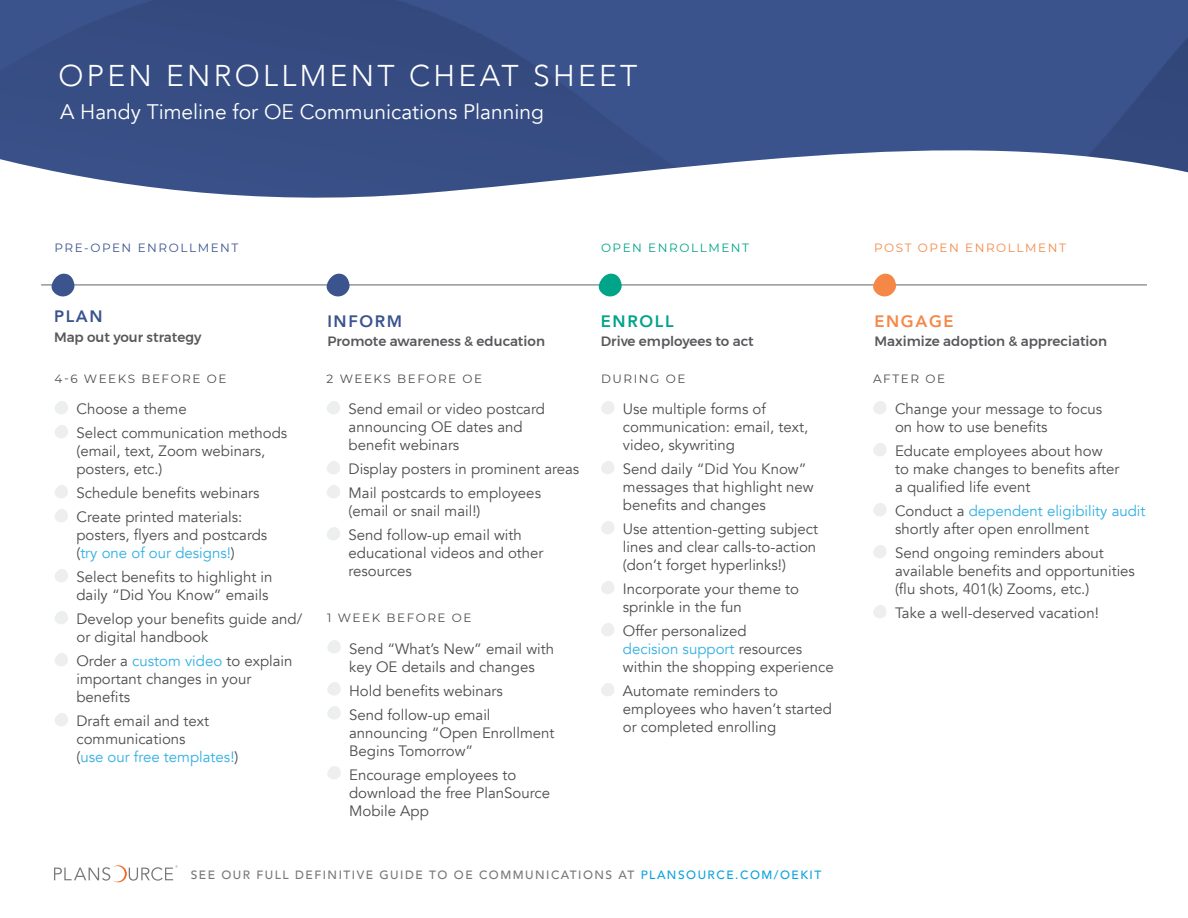
<style>
.page{position:relative;width:1188px;height:918px;background:#fff}
.page>*{position:absolute;margin:0;border:0;box-sizing:border-box;transform-origin:0 0}
.t1{font:300 30px "Avenir";letter-spacing:.11em;color:#fff}
.t2{font:21px "Avenir";color:#fff}
.t3{font:800 16.5px "Avenir";letter-spacing:.1em;color:#3b548e}
.t4{font:800 16.5px "Avenir";letter-spacing:.1em;color:#00a489}
.t5{font:800 16.5px "Avenir";letter-spacing:.1em;color:#f58847}
.t6{font:15px/18px "Avenir";color:#4c4d4f}
.t7{font:500 13.5px "Montserrat";color:#57585b}
.t8{font:500 12px "Avenir";letter-spacing:.125em;color:#76787a}
.t9{font:12px "Montserrat";letter-spacing:.13em;color:#4c4d4f}
.t10{font:12px "Montserrat";letter-spacing:.13em;color:#3b548e}
.t11{font:12px "Montserrat";letter-spacing:.13em;color:#f58847}
.t12{font:12px "Montserrat";letter-spacing:.13em;color:#00a489}
.s1{color:#31b0e2}
.s2{color:#0ca3dd}
</style>
<div class="page">
<svg style="left:54px;top:865px;width:124px;height:17px"></svg>
<svg style="left:41px;top:273px;width:1106px;height:24px"></svg>
<img style="left:0;top:0;width:1188px;height:198px">
<svg style="left:55px;top:401px;width:13px;height:13px"></svg>
<svg style="left:55px;top:425px;width:13px;height:13px"></svg>
<svg style="left:55px;top:485px;width:13px;height:13px"></svg>
<svg style="left:55px;top:509px;width:13px;height:13px"></svg>
<svg style="left:55px;top:569px;width:13px;height:13px"></svg>
<svg style="left:55px;top:611px;width:13px;height:13px"></svg>
<svg style="left:55px;top:653px;width:13px;height:13px"></svg>
<svg style="left:55px;top:713px;width:13px;height:13px"></svg>
<svg style="left:327px;top:401px;width:13px;height:13px"></svg>
<svg style="left:327px;top:461px;width:13px;height:13px"></svg>
<svg style="left:327px;top:485px;width:13px;height:13px"></svg>
<svg style="left:327px;top:527px;width:13px;height:13px"></svg>
<svg style="left:327px;top:640px;width:14px;height:13px"></svg>
<svg style="left:327px;top:682px;width:14px;height:13px"></svg>
<svg style="left:327px;top:706px;width:14px;height:13px"></svg>
<svg style="left:327px;top:766px;width:14px;height:13px"></svg>
<svg style="left:601px;top:401px;width:14px;height:13px"></svg>
<svg style="left:601px;top:461px;width:14px;height:13px"></svg>
<svg style="left:601px;top:521px;width:14px;height:13px"></svg>
<svg style="left:601px;top:581px;width:14px;height:13px"></svg>
<svg style="left:601px;top:623px;width:14px;height:13px"></svg>
<svg style="left:601px;top:683px;width:14px;height:13px"></svg>
<svg style="left:873px;top:401px;width:14px;height:13px"></svg>
<svg style="left:873px;top:443px;width:14px;height:13px"></svg>
<svg style="left:873px;top:503px;width:14px;height:13px"></svg>
<svg style="left:873px;top:545px;width:14px;height:13px"></svg>
<svg style="left:873px;top:605px;width:14px;height:13px"></svg>
<h1 class="t1" style="left:58px;top:58px;width:580px">OPEN ENROLLMENT CHEAT SHEET</h1>
<h2 class="t2" style="left:60px;top:103px;width:486px">A Handy Timeline for OE Communications Planning</h2>
<p class="t10" style="left:54px;top:241px;width:186px">PRE-OPEN ENROLLMENT</p>
<p class="t12" style="left:601px;top:241px;width:150px">OPEN ENROLLMENT</p>
<p class="t11" style="left:874px;top:241px;width:193px">POST OPEN ENROLLMENT</p>
<p class="t3" style="left:54px;top:307px;width:50px">PLAN</p>
<p class="t7" style="left:54px;top:332px;width:149px">Map out your strategy</p>
<p class="t3" style="left:327px;top:311px;width:76px">INFORM</p>
<p class="t7" style="left:327px;top:336px;width:219px">Promote awareness &amp; education</p>
<p class="t4" style="left:601px;top:312px;width:74px">ENROLL</p>
<p class="t7" style="left:601px;top:336px;width:155px">Drive employees to act</p>
<p class="t5" style="left:874px;top:311px;width:81px">ENGAGE</p>
<p class="t7" style="left:874px;top:336px;width:234px">Maximize adoption &amp; appreciation</p>
<p class="t9" style="left:55px;top:370px;width:173px">4-6 WEEKS BEFORE OE</p>
<p class="t6" style="left:76px;top:399px;width:212px;line-height:24px">Choose a theme<br>Select communication methods</p>
<p class="t6" style="left:76px;top:444px;width:190px">(email, text, Zoom webinars, posters, etc.)</p>
<p class="t6" style="left:76px;top:482px;width:185px;line-height:24px">Schedule benefits webinars<br>Create printed materials:</p>
<p class="t6" style="left:76px;top:527px;width:192px">posters, flyers and postcards (<span class="s1">try one of our designs!</span>)</p>
<p class="t6" style="left:76px;top:569px;width:198px">Select benefits to highlight in daily “Did You Know” emails</p>
<p class="t6" style="left:76px;top:611px;width:227px">Develop your benefits guide and/ or digital handbook</p>
<p class="t6" style="left:76px;top:654px;width:218px">Order a <span class="s1">custom video</span> to explain important changes in your benefits</p>
<p class="t6" style="left:76px;top:714px;width:163px">Draft email and text communications<br>(<span class="s1">use our free templates!</span>)</p>
<p class="t9" style="left:327px;top:370px;width:157px">2 WEEKS BEFORE OE</p>
<p class="t6" style="left:349px;top:402px;width:198px">Send email or video postcard announcing OE dates and benefit webinars</p>
<p class="t6" style="left:349px;top:459px;width:232px;line-height:24px">Display posters in prominent areas<br>Mail postcards to employees</p>
<p class="t6" style="left:349px;top:501px;width:175px;line-height:24px">(email or snail mail!)<br>Send follow-up email with</p>
<p class="t6" style="left:349px;top:546px;width:197px">educational videos and other resources</p>
<p class="t9" style="left:327px;top:610px;width:146px">1 WEEK BEFORE OE</p>
<p class="t6" style="left:349px;top:641px;width:207px">Send “What’s New” email with key OE details and changes</p>
<p class="t6" style="left:349px;top:679px;width:155px;line-height:24px">Hold benefits webinars<br>Send follow-up email</p>
<p class="t6" style="left:349px;top:725px;width:207px">announcing “Open Enrollment<br>Begins Tomorrow”</p>
<p class="t6" style="left:349px;top:767px;width:202px">Encourage employees to download the free PlanSource<br>Mobile App</p>
<p class="t9" style="left:601px;top:372px;width:86px">DURING OE</p>
<p class="t6" style="left:623px;top:402px;width:187px">Use multiple forms of communication: email, text, video, skywriting</p>
<p class="t6" style="left:623px;top:462px;width:192px">Send daily “Did You Know” messages that highlight new benefits and changes</p>
<p class="t6" style="left:623px;top:522px;width:197px">Use attention-getting subject lines and clear calls-to-action (don’t forget hyperlinks!)</p>
<p class="t6" style="left:623px;top:582px;width:178px">Incorporate your theme to sprinkle in the fun</p>
<p class="t6" style="left:623px;top:624px;width:212px">Offer personalized<br><span class="s1">decision support</span> resources within the shopping experience</p>
<p class="t6" style="left:623px;top:684px;width:210px">Automate reminders to employees who haven’t started or completed enrolling</p>
<p class="t9" style="left:873px;top:370px;width:74px">AFTER OE</p>
<p class="t6" style="left:895px;top:402px;width:209px">Change your message to focus on how to use benefits</p>
<p class="t6" style="left:895px;top:444px;width:226px">Educate employees about how to make changes to benefits after a qualified life event</p>
<p class="t6" style="left:895px;top:504px;width:252px">Conduct a <span class="s1">dependent eligibility audit </span>shortly after open enrollment</p>
<p class="t6" style="left:895px;top:546px;width:241px">Send ongoing reminders about available benefits and opportunities (flu shots, 401(k) Zooms, etc.)</p>
<p class="t6" style="left:895px;top:606px;width:205px">Take a well-deserved vacation!</p>
<p class="t8" style="left:191px;top:868px;width:632px">SEE OUR FULL DEFINITIVE GUIDE TO OE COMMUNICATIONS AT <span class="s2">PLANSOURCE.COM/OEKIT</span></p>
</div>
